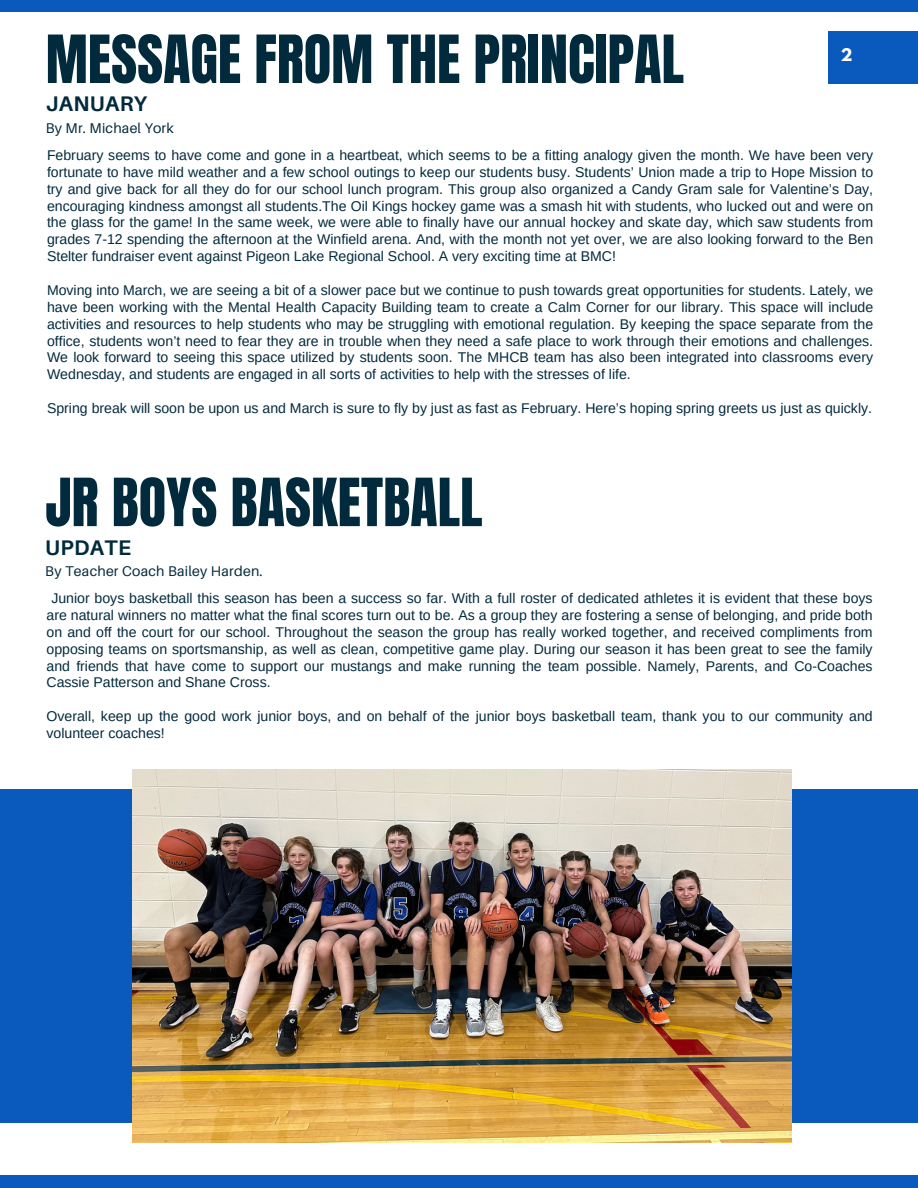
<style>
.page{position:relative;width:918px;height:1188px;background:#fff}
.page>*{position:absolute;margin:0;border:0;box-sizing:border-box;transform-origin:0 0}
.t1{font:56.4px "Anton";color:#022a3d}
.t2{font:700 21.15px "Aileron";letter-spacing:.015em;color:#022a3d}
.t3{font:700 15.45px "League Spartan";color:#fff}
.t4{font:14.1px/16.8px "Arimo";color:#022a3d;text-align:justify}
.t5{font:14.1px "Aileron";letter-spacing:.015em;color:#022a3d}
</style>
<div class="page">
<div style="left:0;top:0;width:918px;height:12px;background:#0a5abd"></div>
<div style="left:828px;top:32px;width:90px;height:52px;background:#0a5abd"></div>
<div style="left:0;top:1175px;width:918px;height:13px;background:#0a5abd"></div>
<div style="left:0;top:789px;width:918px;height:334px;background:#0a5abd"></div>
<img style="left:132px;top:769px;width:660px;height:374px">
<p class="t1" style="left:46px;top:19px;width:640px">MESSAGE FROM THE PRINCIPAL</p>
<p class="t2" style="left:46px;top:91px;width:103px">JANUARY</p>
<h1 class="t5" style="left:46px;top:119px;width:130px">By Mr. Michael York</h1>
<h1 class="t3" style="left:841px;top:47px;width:13px">2</h1>
<p class="t4" style="left:47px;top:147px;width:828px">February seems to have come and gone in a heartbeat, which seems to be a fitting analogy given the month. We have been very fortunate to have mild weather and a few school outings to keep our students busy. Students’ Union made a trip to Hope Mission to try and give back for all they do for our school lunch program. This group also organized a Candy Gram sale for Valentine’s Day, encouraging kindness amongst all students.The Oil Kings hockey game was a smash hit with students, who lucked out and were on the glass for the game! In the same week, we were able to finally have our annual hockey and skate day, which saw students from grades 7-12 spending the afternoon at the Winfield arena. And, with the month not yet over, we are also looking forward to the Ben Stelter fundraiser event against Pigeon Lake Regional School. A very exciting time at BMC!</p>
<p class="t4" style="left:47px;top:282px;width:828px">Moving into March, we are seeing a bit of a slower pace but we continue to push towards great opportunities for students. Lately, we have been working with the Mental Health Capacity Building team to create a Calm Corner for our library. This space will include activities and resources to help students who may be struggling with emotional regulation. By keeping the space separate from the office, students won’t need to fear they are in trouble when they need a safe place to work through their emotions and challenges.<br>We look forward to seeing this space utilized by students soon. The MHCB team has also been integrated into classrooms every Wednesday, and students are engaged in all sorts of activities to help with the stresses of life.</p>
<p class="t4" style="left:47px;top:400px;width:827px">Spring break will soon be upon us and March is sure to fly by just as fast as February. Here’s hoping spring greets us just as quickly.</p>
<p class="t1" style="left:45px;top:462px;width:439px">JR BOYS BASKETBALL</p>
<p class="t2" style="left:45px;top:534px;width:87px">UPDATE</p>
<p class="t5" style="left:45px;top:562px;width:219px">By Teacher Coach Bailey Harden.</p>
<h3 class="t4" style="left:47px;top:590px;width:828px;text-indent:5px">Junior boys basketball this season has been a success so far. With a full roster of dedicated athletes it is evident that these boys are natural winners no matter what the final scores turn out to be. As a group they are fostering a sense of belonging, and pride both on and off the court for our school. Throughout the season the group has really worked together, and received compliments from opposing teams on sportsmanship, as well as clean, competitive game play. During our season it has been great to see the family and friends that have come to support our mustangs and make running the team possible. Namely, Parents, and Co-Coaches Cassie Patterson and Shane Cross.</h3>
<p class="t4" style="left:47px;top:708px;width:828px">Overall, keep up the good work junior boys, and on behalf of the junior boys basketball team, thank you to our community and volunteer coaches!</p>
</div>
